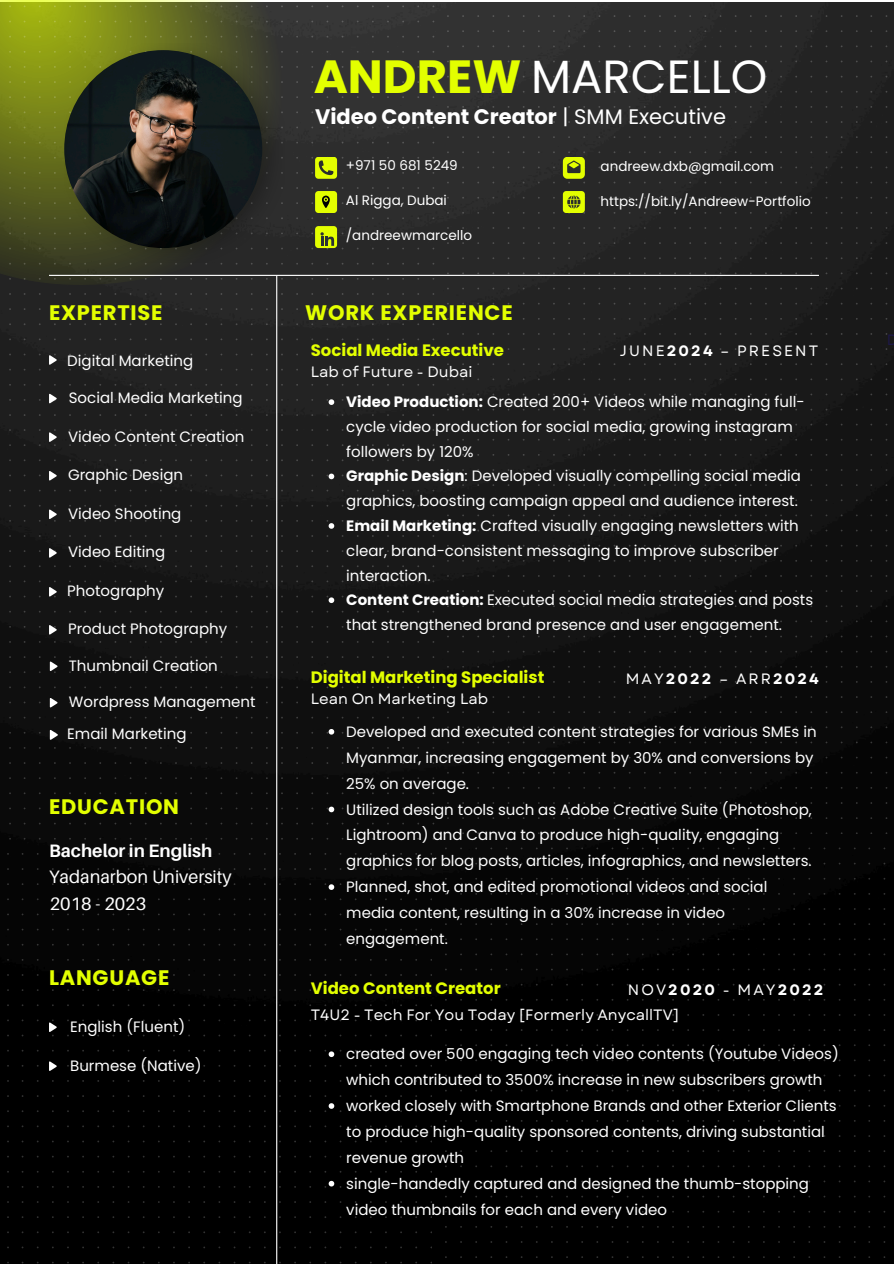
<style>
.page{position:relative;width:894px;height:1264px;background:#fff}
.page>*{position:absolute;margin:0;border:0;box-sizing:border-box;transform-origin:0 0}
.t1{font:46.5px "Poppins";color:#fff}
.t2{font:700 21px "Poppins";letter-spacing:.035em;color:#e3ff00}
.t3{font:700 21px "Poppins";color:#fff}
.t4{font:18px "Aileron";color:#fff}
.t5{font:700 18px "Aileron";color:#fff}
.t6{font:700 16.5px "Poppins";color:#e3ff00}
.t7{font:15px/25.8px "Poppins";color:#fff}
.t8{font:15px "Garet";color:#fff}
.t9{font:700 15px "Garet";letter-spacing:.14em;color:#fff}
.t10{font:15px "Garet";letter-spacing:.14em;color:#fff}
.t11{font:15px "Garet";color:#1d1848}
.t12{font:13.5px "Poppins";color:#fff}
.s1{font-weight:700;color:#e3ff00}
.s2{font-weight:400}
.s3{font-weight:700}
</style>
<div class="page">
<img style="left:1px;top:2px;width:892px;height:1261px">
<svg style="left:0;top:0;width:424px;height:344px;background:#3e4128"></svg>
<img style="left:64px;top:44px;width:220px;height:218px">
<img style="left:64px;top:50px;width:198px;height:198px;border-radius:50%">
<hr style="left:276px;top:275px;width:1px;height:988px;background:#fff">
<div style="left:562px;top:157px;width:22px;height:22px;background:#e3ff00;border-radius:4px"></div>
<svg style="left:567px;top:160px;width:13px;height:13px"></svg>
<svg style="left:311px;top:157px;width:26px;height:22px"></svg>
<svg style="left:562px;top:191px;width:22px;height:23px"></svg>
<svg style="left:311px;top:187px;width:26px;height:32px"></svg>
<svg style="left:325px;top:198px;width:3px;height:6px"></svg>
<div style="left:315px;top:226px;width:22px;height:22px;background:#e3ff00;border-radius:3px"></div>
<svg style="left:320px;top:232px;width:8px;height:17px"></svg>
<svg style="left:327px;top:235px;width:7px;height:11px"></svg>
<hr style="left:49px;top:275px;width:769px;height:1px;background:#fff">
<svg style="left:49px;top:1019px;width:8px;height:17px"></svg>
<svg style="left:49px;top:1061px;width:8px;height:9px"></svg>
<svg style="left:49px;top:355px;width:8px;height:10px"></svg>
<svg style="left:49px;top:394px;width:8px;height:9px"></svg>
<svg style="left:49px;top:432px;width:8px;height:10px"></svg>
<svg style="left:49px;top:471px;width:8px;height:9px"></svg>
<svg style="left:49px;top:509px;width:8px;height:10px"></svg>
<svg style="left:49px;top:548px;width:8px;height:9px"></svg>
<svg style="left:49px;top:625px;width:8px;height:9px"></svg>
<svg style="left:49px;top:587px;width:8px;height:9px"></svg>
<svg style="left:50px;top:661px;width:7px;height:10px"></svg>
<svg style="left:50px;top:698px;width:7px;height:9px"></svg>
<svg style="left:50px;top:730px;width:8px;height:10px"></svg>
<svg style="left:328px;top:1049px;width:13px;height:8px"></svg>
<svg style="left:328px;top:1103px;width:13px;height:9px"></svg>
<svg style="left:328px;top:1180px;width:13px;height:7px"></svg>
<svg style="left:326px;top:729px;width:8px;height:5px"></svg>
<svg style="left:326px;top:806px;width:8px;height:6px"></svg>
<svg style="left:328px;top:883px;width:13px;height:6px"></svg>
<svg style="left:326px;top:399px;width:8px;height:6px"></svg>
<svg style="left:326px;top:473px;width:8px;height:6px"></svg>
<svg style="left:326px;top:520px;width:8px;height:9px"></svg>
<svg style="left:326px;top:595px;width:8px;height:8px"></svg>
<p class="t2" style="left:49px;top:298px;width:115px">EXPERTISE</p>
<p class="t7" style="left:67px;top:347px;width:127px">Digital Marketing</p>
<h2 class="t7" style="left:69px;top:385px;width:175px">Social Media Marketing</h2>
<h3 class="t7" style="left:68px;top:423px;width:178px">Video Content Creation</h3>
<p class="t7" style="left:68px;top:462px;width:117px">Graphic Design</p>
<p class="t7" style="left:68px;top:500px;width:115px">Video Shooting</p>
<h1 class="t7" style="left:68px;top:539px;width:99px">Video Editing</h1>
<p class="t7" style="left:67px;top:578px;width:98px">Photography</p>
<p class="t7" style="left:68px;top:616px;width:161px">Product Photography</p>
<p class="t7" style="left:69px;top:652px;width:150px">Thumbnail Creation</p>
<p class="t7" style="left:69px;top:689px;width:188px">Wordpress Management</p>
<p class="t7" style="left:67px;top:721px;width:121px">Email Marketing</p>
<p class="t2" style="left:49px;top:792px;width:131px">EDUCATION</p>
<p class="t5" style="left:49px;top:839px;width:165px">Bachelor in English</p>
<p class="t4" style="left:49px;top:865px;width:184px">Yadanarbon University</p>
<p class="t4" style="left:50px;top:892px;width:98px">2018 - 2023</p>
<p class="t2" style="left:49px;top:963px;width:122px">LANGUAGE</p>
<p class="t7" style="left:70px;top:1014px;width:117px">English (Fluent)</p>
<p class="t7" style="left:70px;top:1053px;width:133px">Burmese (Native)</p>
<p class="t1" style="left:313px;top:44px;width:455px"><span class="s1">ANDREW</span> MARCELLO</p>
<p class="t3" style="left:315px;top:102px;width:412px">Video Content Creator <span class="s2">| SMM Executive</span></p>
<p class="t12" style="left:346px;top:156px;width:113px">+971 50 681 5249</p>
<p class="t12" style="left:600px;top:157px;width:175px">andreew.dxb@gmail.com</p>
<p class="t12" style="left:346px;top:191px;width:102px">Al Rigga, Dubai</p>
<p class="t12" style="left:600px;top:191px;width:211px">https://bit.ly/Andreew-Portfolio</p>
<p class="t12" style="left:346px;top:225px;width:128px">/andreewmarcello</p>
<p class="t2" style="left:305px;top:298px;width:209px">WORK EXPERIENCE</p>
<p class="t6" style="left:311px;top:339px;width:194px">Social Media Executive</p>
<p class="t8" style="left:311px;top:361px;width:163px">Lab of Future - Dubai</p>
<p class="t10" style="left:619px;top:340px;width:200px">JUNE<span class="s3">2024</span> – PRESENT</p>
<p class="t7" style="left:346px;top:389px;width:460px;line-height:24.8px"><span class="s3">Video Production:</span> Created 200+ Videos while managing full&shy;cycle video production for social media, growing instagram followers by 120%</p>
<p class="t7" style="left:346px;top:464px;width:456px;line-height:24.8px"><span class="s3">Graphic Design</span>: Developed visually compelling social media graphics, boosting campaign appeal and audience interest.</p>
<p class="t7" style="left:346px;top:513px;width:454px;line-height:24.8px"><span class="s3">Email Marketing:</span> Crafted visually engaging newsletters with clear, brand-consistent messaging to improve subscriber interaction.</p>
<p class="t7" style="left:346px;top:587px;width:468px;line-height:24.8px"><span class="s3">Content Creation:</span> Executed social media strategies and posts that strengthened brand presence and user engagement.</p>
<p class="t6" style="left:311px;top:665px;width:235px">Digital Marketing Specialist</p>
<p class="t9" style="left:625px;top:668px;width:195px"><span class="s2">MAY</span>2022 <span class="s2">– ARR</span>2024</p>
<h2 class="t8" style="left:311px;top:687px;width:179px">Lean On Marketing Lab</h2>
<h4 class="t7" style="left:346px;top:718px;width:472px">Developed and executed content strategies for various SMEs in<br>Myanmar, increasing engagement by 30% and conversions by<br>25% on average.</h4>
<p class="t7" style="left:346px;top:796px;width:467px">Utilized design tools such as Adobe Creative Suite (Photoshop,<br>Lightroom) and Canva to produce high-quality, engaging graphics for blog posts, articles, infographics, and newsletters.</p>
<p class="t7" style="left:346px;top:874px;width:422px">Planned, shot, and edited promotional videos and social media content, resulting in a 30% increase in video engagement.</p>
<p class="t6" style="left:311px;top:976px;width:191px">Video Content Creator</p>
<p class="t9" style="left:627px;top:979px;width:197px"><span class="s2">NOV</span>2020 <span class="s2">- MAY</span>2022</p>
<p class="t8" style="left:311px;top:1003px;width:369px">T4U2 - Tech For You Today [Formerly AnycallTV]</p>
<p class="t7" style="left:346px;top:1041px;width:494px">created over 500 engaging tech video contents (Youtube Videos) which contributed to 3500% increase in new subscribers growth</p>
<p class="t7" style="left:346px;top:1092px;width:492px">worked closely with Smartphone Brands and other Exterior Clients to produce high-quality sponsored contents, driving substantial revenue growth</p>
<p class="t7" style="left:346px;top:1170px;width:464px">single-handedly captured and designed the thumb-stopping video thumbnails for each and every video</p>
<p class="t11" style="left:886px;top:329px;width:13px">D</p>
</div>
